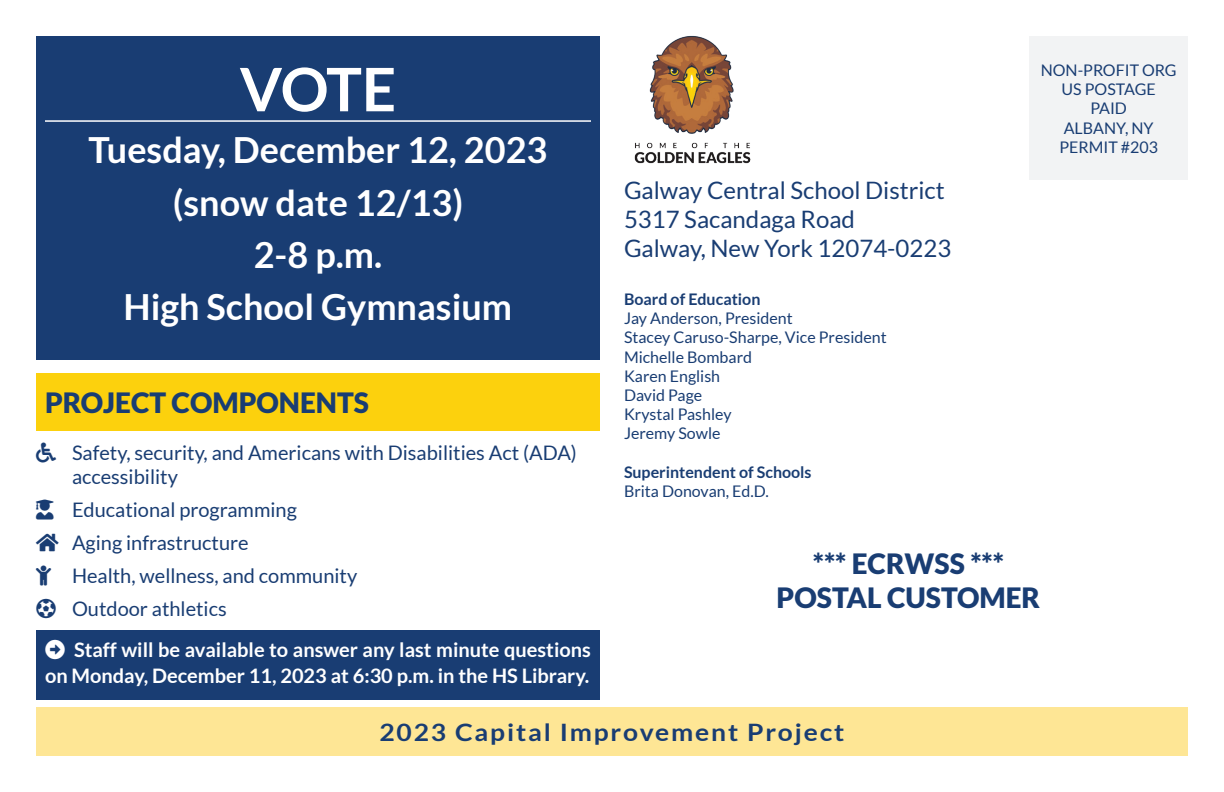
<style>
.page{position:relative;width:1224px;height:792px;background:#fff}
.page>*{position:absolute;margin:0;border:0;box-sizing:border-box;transform-origin:0 0}
.t1{font:700 60px "Lato";color:#fff}
.t2{font:700 36px "Lato";color:#fff}
.t3{font:900 28px/33.6px "Lato";color:#193d73;text-align:center}
.t4{font:24px "Lato";color:#193d73}
.t5{font:700 24px "Lato";letter-spacing:.07em;color:#193d73;scale:1.1 1}
.t6{font:20px/24px "Lato";color:#193d73}
.Budget_Notice_Chart{font:700 20px/26px "Lato";color:#fff}
.t7{font:16px "Lato";color:#193d73}
.t8{font:700 16px "Lato";color:#193d73}
</style>
<div class="page">
<div style="left:36px;top:36px;width:564px;height:324px;background:#193d73"></div>
<hr style="left:45px;top:120px;width:546px;height:2px;background:#fff">
<div style="left:36px;top:707px;width:1152px;height:49px;background:#fee695"></div>
<div style="left:1029px;top:36px;width:159px;height:144px;background:#f2f3f4"></div>
<div style="left:36px;top:373px;width:564px;height:58px;background:#fcd10d"></div>
<div style="left:36px;top:631px;width:564px;height:69px;background:#193d73"></div>
<img style="left:634px;top:36px;width:117px;height:128px">
<p class="t1" style="left:240px;top:55px;width:158px">VOTE</p>
<p class="t2" style="left:88px;top:130px;width:461px">Tuesday, December 12, 2023</p>
<p class="t2" style="left:173px;top:182px;width:292px">(snow date 12/13)</p>
<p class="t2" style="left:254px;top:234px;width:130px">2-8 p.m.</p>
<p class="t2" style="left:124px;top:286px;width:390px">High School Gymnasium</p>
<p class="t3" style="left:45px;top:386px;width:326px">PROJECT COMPONENTS</p>
<p class="t6" style="left:72px;top:441px;width:506px;text-indent:-36px">● Safety, security, and Americans with Disabilities Act (ADA) accessibility</p>
<p class="t6" style="left:36px;top:498px;width:262px">▲◆▼ Educational programming</p>
<p class="t6" style="left:36px;top:531px;width:214px">★ Aging infrastructure</p>
<p class="t6" style="left:36px;top:564px;width:323px">★ Health, wellness, and community</p>
<p class="t6" style="left:36px;top:597px;width:192px">◆▼□● Outdoor athletics</p>
<p class="Budget_Notice_Chart" style="left:45px;top:637px;width:547px">★ Staff will be available to answer any last minute questions on Monday, December 11, 2023 at 6:30 p.m. in the HS Library.</p>
<p class="t4" style="left:624px;top:177px;width:322px">Galway Central School District</p>
<p class="t4" style="left:624px;top:206px;width:232px">5317 Sacandaga Road</p>
<p class="t4" style="left:624px;top:235px;width:329px">Galway, New York 12074-0223</p>
<p class="t8" style="left:624px;top:290px;width:138px">Board of Education</p>
<p class="t7" style="left:624px;top:309px;width:170px">Jay Anderson, President</p>
<p class="t7" style="left:624px;top:329px;width:264px">Stacey Caruso-Sharpe, Vice President</p>
<p class="t7" style="left:624px;top:348px;width:130px">Michelle Bombard</p>
<p class="t7" style="left:624px;top:367px;width:98px">Karen English</p>
<p class="t7" style="left:624px;top:386px;width:80px">David Page</p>
<p class="t7" style="left:624px;top:405px;width:109px">Krystal Pashley</p>
<p class="t7" style="left:624px;top:425px;width:98px">Jeremy Sowle</p>
<p class="t8" style="left:624px;top:463px;width:189px">Superintendent of Schools</p>
<p class="t7" style="left:624px;top:482px;width:146px">Brita Donovan, Ed.D.</p>
<p class="t7" style="left:1041px;top:61px;width:137px">NON-PROFIT ORG</p>
<p class="t7" style="left:1062px;top:81px;width:96px">US POSTAGE</p>
<p class="t7" style="left:1090px;top:100px;width:38px">PAID</p>
<p class="t7" style="left:1064px;top:119px;width:91px">ALBANY, NY</p>
<p class="t7" style="left:1059px;top:138px;width:100px">PERMIT #203</p>
<p class="t3" style="left:777px;top:546px;width:265px">*** ECRWSS ***<br>POSTAL CUSTOMER</p>
<p class="t5" style="left:379px;top:719px;width:424px">2023 Capital Improvement Project</p>
</div>
